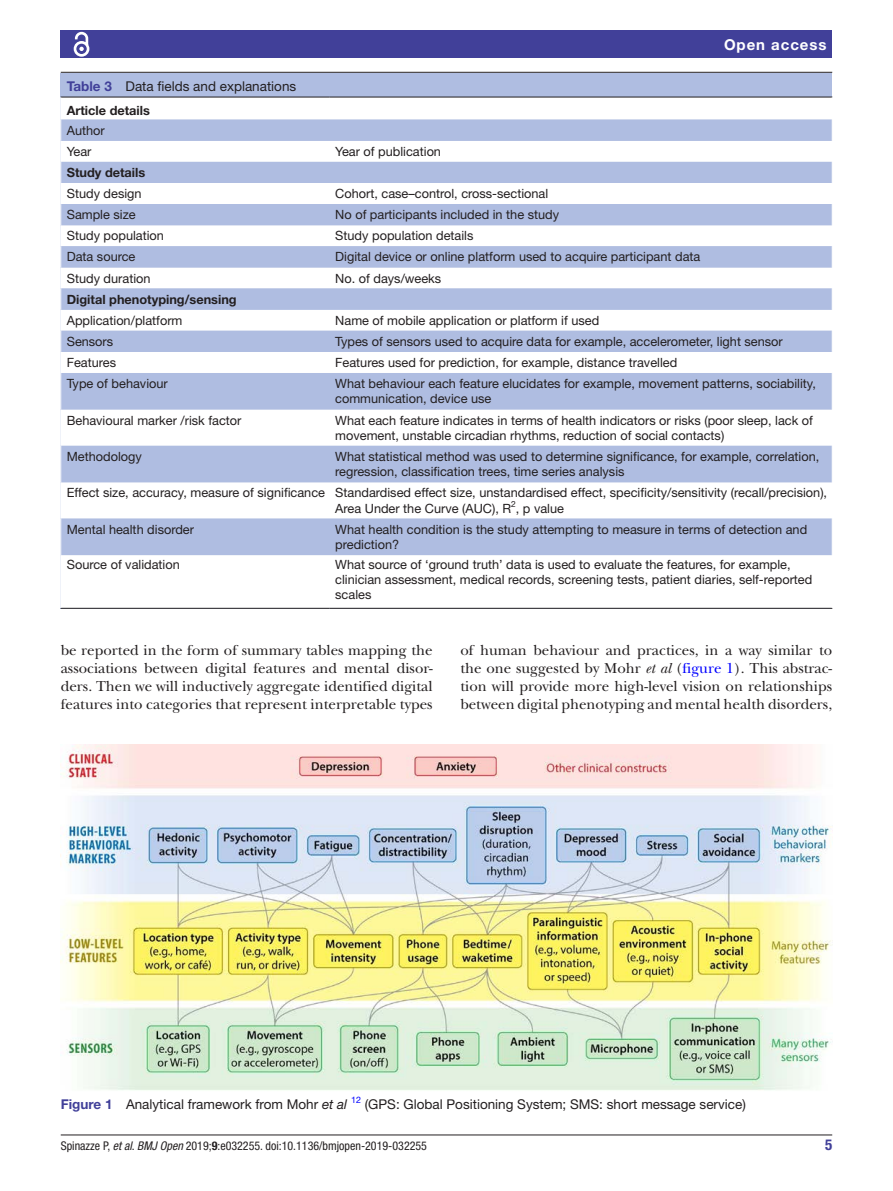
<style>
.page{position:relative;width:893px;height:1191px;background:#fff}
.page>*{position:absolute;margin:0;border:0;box-sizing:border-box;transform-origin:0 0}
.t1{font:15px/18px "New Baskerville";color:#231f20;text-align:justify}
.t2{font:700 15px "Helvetica Neue LT Std";letter-spacing:.065em;color:#fff}
.t3{font:700 condensed 15px "Helvetica Neue LT Std";color:#414099}
.t4{font:13.5px "Helvetica Neue LT Std";color:#231f20}
.t5{font:12.75px/15.3px "Helvetica Neue LT Std";color:#231f20}
.t6{font:700 12.75px "Helvetica Neue LT Std";color:#231f20}
.t7{font:condensed 12px "Helvetica Neue LT Std";color:#231f20}
.s1{font-weight:700;color:#414099}
.s2{font-style:italic}
.s3{color:#00f}
.s4{font-weight:700}
</style>
<div class="page">
<hr style="left:61px;top:1134px;width:771px;height:1px;background:#231f20">
<div style="left:61px;top:31px;width:771px;height:27px;background:#414099"></div>
<svg style="left:73px;top:31px;width:17px;height:26px"></svg>
<div style="left:61px;top:73px;width:771px;height:535px;background:#afbde1"></div>
<hr style="left:61px;top:72px;width:771px;height:1px;background:#231f20">
<div style="left:61px;top:98px;width:771px;height:510px;background:#fff"></div>
<svg style="left:61px;top:120px;width:771px;height:435px"></svg>
<hr style="left:61px;top:97px;width:268px;height:1px;background:#231f20">
<hr style="left:329px;top:97px;width:503px;height:1px;background:#231f20">
<hr style="left:61px;top:608px;width:268px;height:1px;background:#231f20">
<hr style="left:329px;top:608px;width:503px;height:1px;background:#231f20">
<svg style="left:60px;top:97px;width:1px;height:276px"></svg>
<img style="left:61px;top:744px;width:771px;height:346px">
<p class="t4" style="left:67px;top:78px;width:231px"><span class="s1">Table 3</span> Data fields and explanations</p>
<p class="t6" style="left:67px;top:103px;width:85px">Article details</p>
<p class="t5" style="left:67px;top:119px;width:40px;line-height:21.1px">Author<br>Year</p>
<p class="t5" style="left:335px;top:143px;width:107px">Year of publication</p>
<p class="t2" style="left:724px;top:35px;width:104px">Open access</p>
<p class="t6" style="left:67px;top:164px;width:80px">Study details</p>
<p class="t5" style="left:67px;top:186px;width:76px">Study design</p>
<p class="t5" style="left:335px;top:186px;width:214px">Cohort, case–control, cross-sectional</p>
<p class="t5" style="left:67px;top:207px;width:70px">Sample size</p>
<p class="t5" style="left:335px;top:207px;width:225px">No of participants included in the study</p>
<p class="t5" style="left:67px;top:228px;width:99px">Study population</p>
<p class="t5" style="left:335px;top:228px;width:140px">Study population details</p>
<p class="t5" style="left:67px;top:249px;width:70px">Data source</p>
<p class="t5" style="left:335px;top:249px;width:367px">Digital device or online platform used to acquire participant data</p>
<p class="t5" style="left:67px;top:270px;width:85px">Study duration</p>
<p class="t5" style="left:335px;top:270px;width:108px">No. of days/weeks</p>
<p class="t6" style="left:67px;top:291px;width:171px">Digital phenotyping/sensing</p>
<p class="t5" style="left:67px;top:312px;width:117px">Application/platform</p>
<p class="t5" style="left:335px;top:312px;width:266px">Name of mobile application or platform if used</p>
<p class="t5" style="left:67px;top:333px;width:48px">Sensors</p>
<p class="t5" style="left:335px;top:333px;width:449px">Types of sensors used to acquire data for example, accelerometer, light sensor</p>
<p class="t5" style="left:67px;top:354px;width:51px">Features</p>
<p class="t5" style="left:335px;top:354px;width:343px">Features used for prediction, for example, distance travelled</p>
<p class="t5" style="left:67px;top:376px;width:103px">Type of behaviour</p>
<p class="t5" style="left:335px;top:376px;width:482px">What behaviour each feature elucidates for example, movement patterns, sociability, communication, device use</p>
<p class="t5" style="left:67px;top:412px;width:176px">Behavioural marker /risk factor</p>
<p class="t5" style="left:335px;top:412px;width:479px">What each feature indicates in terms of health indicators or risks (poor sleep, lack of movement, unstable circadian rhythms, reduction of social contacts)</p>
<p class="t5" style="left:67px;top:448px;width:77px">Methodology</p>
<p class="t5" style="left:335px;top:448px;width:486px">What statistical method was used to determine significance, for example, correlation, regression, classification trees, time series analysis</p>
<p class="t5" style="left:67px;top:485px;width:762px;text-align:center">Effect size, accuracy, measure of significance Standardised effect size, unstandardised effect, specificity/sensitivity (recall/precision),<br>Area Under the Curve (AUC), R<sup>2</sup>, p value</p>
<p class="t5" style="left:67px;top:521px;width:129px">Mental health disorder</p>
<p class="t5" style="left:335px;top:521px;width:473px">What health condition is the study attempting to measure in terms of detection and prediction?</p>
<p class="t5" style="left:67px;top:556px;width:115px">Source of validation</p>
<p class="t5" style="left:335px;top:556px;width:479px">What source of ‘ground truth’ data is used to evaluate the features, for example, clinician assessment, medical records, screening tests, patient diaries, self-reported scales</p>
<p class="t1" style="left:61px;top:641px;width:373px">be reported in the form of summary tables mapping the associations between digital features and mental disor&shy;ders. Then we will inductively aggregate identified digital features into categories that represent interpretable types</p>
<p class="t1" style="left:460px;top:641px;width:373px">of human behaviour and practices, in a way similar to the one suggested by Mohr <span class="s2">et al</span> (<span class="s3">figure 1</span>). This abstrac&shy;tion will provide more high-level vision on relationships between digital phenotyping and mental health disorders,</p>
<p class="t4" style="left:61px;top:1096px;width:687px"><span class="s1">Figure 1</span> Analytical framework from Mohr <span class="s2">et al</span> <sup>12</sup> (GPS: Global Positioning System; SMS: short message service)</p>
<p class="t7" style="left:61px;top:1138px;width:368px">Spinazze P, <span class="s2">et al</span>. <span class="s2">BMJ Open</span> 2019;<span class="s4">9</span>:e032255. doi:10.1136/bmjopen-2019-032255</p>
<p class="t3" style="left:825px;top:1135px;width:9px">5</p>
</div>
